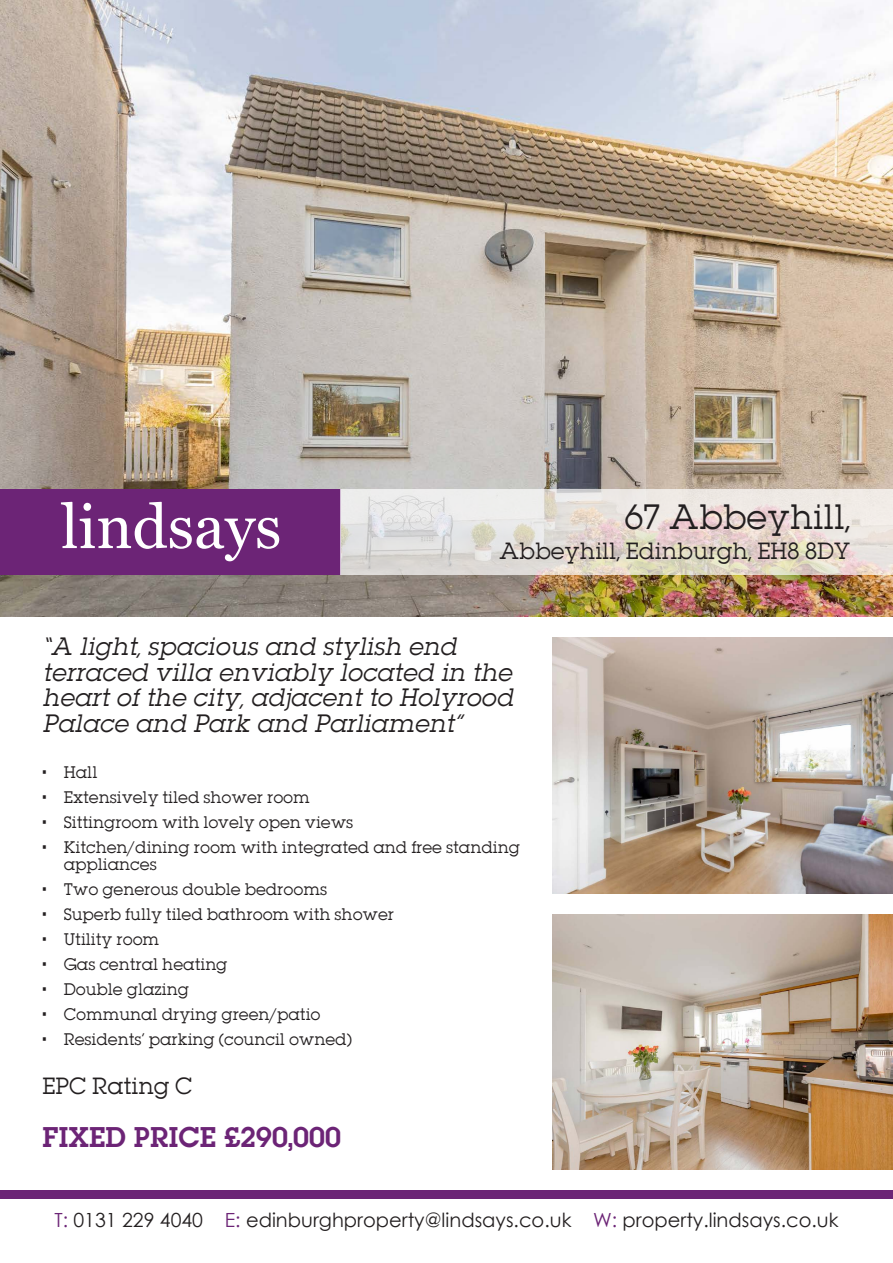
<style>
.page{position:relative;width:893px;height:1263px;background:#fff}
.page>*{position:absolute;margin:0;border:0;box-sizing:border-box;transform-origin:0 0}
.t1{font:31.5px "Lubalin";color:#231f20}
.t2{font:25.5px "Lubalin Demi";color:#6c2476}
.t3{font:italic 22.5px/25.5px "Lubalin";color:#231f20}
.t4{font:21px "Lubalin";color:#231f20}
.t5{font:19.5px "Century Gothic";color:#231f20}
.t6{font:15px/16.5px "Lubalin";color:#231f20}
.s1{color:#6c2476}
</style>
<div class="page">
<img style="left:0;top:0;width:893px;height:617px">
<img style="left:553px;top:638px;width:340px;height:255px">
<img style="left:553px;top:914px;width:340px;height:255px">
<div style="left:0;top:489px;width:340px;height:85px;background:#6c2476"></div>
<svg style="left:61px;top:502px;width:218px;height:59px"></svg>
<div style="left:0;top:1191px;width:893px;height:8px;background:#6c2476"></div>
<svg style="left:340px;top:489px;width:553px;height:85px;background:#e5ded8"></svg>
<h1 class="t1" style="left:625px;top:496px;width:227px">67 Abbeyhill,</h1>
<h3 class="t4" style="left:499px;top:536px;width:353px">Abbeyhill, Edinburgh, EH8 8DY</h3>
<h3 class="t3" style="left:43px;top:634px;width:472px">“A light, spacious and stylish end terraced villa enviably located in the heart of the city, adjacent to Holyrood Palace and Park and Parliament”</h3>
<p class="t6" style="left:43px;top:764px;width:56px">• Hall</p>
<p class="t6" style="left:43px;top:789px;width:269px">• Extensively tiled shower room</p>
<p class="t6" style="left:43px;top:814px;width:312px">• Sittingroom with lovely open views</p>
<p class="t6" style="left:64px;top:839px;width:458px;text-indent:-21px">• Kitchen/dining room with integrated and free standing appliances</p>
<p class="t6" style="left:43px;top:881px;width:286px">• Two generous double bedrooms</p>
<p class="t6" style="left:43px;top:906px;width:353px">• Superb fully tiled bathroom with shower</p>
<p class="t6" style="left:43px;top:931px;width:118px">• Utility room</p>
<p class="t6" style="left:43px;top:956px;width:187px">• Gas central heating</p>
<p class="t6" style="left:43px;top:981px;width:148px">• Double glazing</p>
<p class="t6" style="left:43px;top:1006px;width:280px">• Communal drying green/patio</p>
<p class="t6" style="left:43px;top:1031px;width:311px">• Residents’ parking (council owned)</p>
<h3 class="t4" style="left:43px;top:1072px;width:151px">EPC Rating C</h3>
<h2 class="t2" style="left:43px;top:1119px;width:300px">FIXED PRICE £290,000</h2>
<h3 class="t5" style="left:54px;top:1206px;width:786px"><span class="s1">T:</span> 0131 229 4040 <span class="s1">E:</span> edinburghproperty@lindsays.co.uk <span class="s1">W:</span> property.lindsays.co.uk</h3>
</div>
